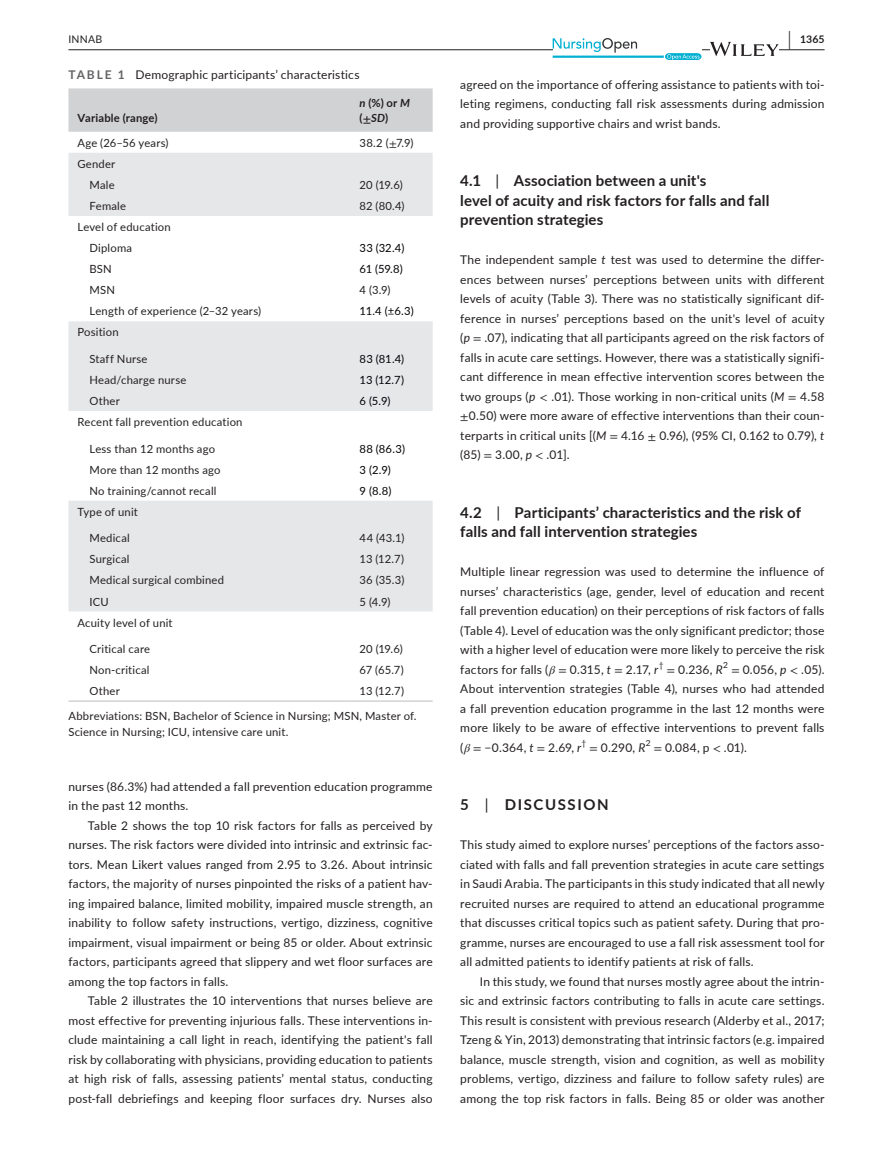
<style>
.page{position:relative;width:893px;height:1174px;background:#fff}
.page>*{position:absolute;margin:0;border:0;box-sizing:border-box;transform-origin:0 0}
.t1{font:700 15px/19.5px "Lato";letter-spacing:.01em;color:#231f20}
.t2{font:700 15px "Lato";letter-spacing:.11em;color:#231f20}
.t3{font:12px/19.5px "Lato";letter-spacing:.015em;color:#231f20;text-align:justify}
.t4{font:11.25px/21px "Lato";letter-spacing:.015em;color:#231f20}
.t5{font:11.25px "Lato";color:#010205}
.t6{font:700 11.25px/15.8px "Lato";letter-spacing:.02em;color:#231f20}
.t7{font:10.5px "Lato";letter-spacing:.02em;color:#231f20}
.t8{font:700 10.5px "Lato";color:#231f20}
.t9{font:8.4px "Lato";color:#231f20}
.s1{font-size:19.5px}
.s2{font-weight:700;color:#636366}
.s3{font-style:italic}
.s4{font-family:"STIX"}
.s5{font-weight:400}
.s6{font-family:"STIX";font-style:italic}
</style>
<div class="page">
<hr style="left:68px;top:49px;width:756px;height:1px;background:#231f20">
<svg style="left:553px;top:38px;width:148px;height:22px"></svg>
<svg style="left:710px;top:42px;width:69px;height:14px"></svg>
<div style="left:68px;top:88px;width:365px;height:44px;background:#d1d2d4"></div>
<svg style="left:68px;top:153px;width:365px;height:458px;fill:#e6e7e9"></svg>
<hr style="left:68px;top:700px;width:283px;height:2px;background:#d1d2d4">
<hr style="left:351px;top:700px;width:82px;height:2px;background:#d1d2d4">
<p class="t7" style="left:68px;top:31px;width:35px">INNAB</p>
<p class="t8" style="left:789px;top:31px;width:37px"><span class="s1">|</span> 1365</p>
<p class="t3" style="left:68px;top:64px;width:293px"><span class="s2">TABLE 1</span> Demographic participants’ characteristics</p>
<p class="t6" style="left:77px;top:110px;width:82px">Variable (range)</p>
<p class="t6" style="left:360px;top:94px;width:52px"><span class="s3">n</span> (%) or <span class="s3">M </span>(<span class="s4">±</span><span class="s3">SD</span>)</p>
<p class="t4" style="left:77px;top:132px;width:93px">Age (26–56 years)</p>
<p class="t4" style="left:360px;top:132px;width:55px">38.2 (<span class="s4">±</span>7.9)</p>
<p class="t4" style="left:77px;top:153px;width:39px;text-align:right">Gender<br>Male</p>
<p class="t4" style="left:360px;top:174px;width:45px">20 (19.6)</p>
<p class="t4" style="left:89px;top:195px;width:38px">Female</p>
<p class="t4" style="left:360px;top:195px;width:46px">82 (80.4)</p>
<p class="t4" style="left:89px;top:216px;width:83px;text-indent:-12px">Level of education<br>Diploma</p>
<p class="t5" style="left:360px;top:240px;width:46px">33 (32.4)</p>
<p class="t4" style="left:89px;top:258px;width:24px">BSN</p>
<p class="t5" style="left:360px;top:261px;width:45px">61 (59.8)</p>
<p class="t4" style="left:89px;top:279px;width:27px">MSN</p>
<p class="t4" style="left:360px;top:279px;width:33px">4 (3.9)</p>
<p class="t4" style="left:89px;top:300px;width:173px">Length of experience (2–32 years)</p>
<p class="t5" style="left:360px;top:303px;width:56px">11.4 (±6.3)</p>
<p class="t4" style="left:77px;top:321px;width:43px">Position</p>
<p class="t4" style="left:89px;top:348px;width:60px">Staff Nurse</p>
<p class="t5" style="left:360px;top:351px;width:46px">83 (81.4)</p>
<p class="t4" style="left:89px;top:369px;width:98px">Head/charge nurse</p>
<p class="t5" style="left:360px;top:372px;width:46px">13 (12.7)</p>
<p class="t4" style="left:89px;top:390px;width:32px">Other</p>
<p class="t5" style="left:360px;top:393px;width:32px">6 (5.9)</p>
<p class="t4" style="left:77px;top:411px;width:167px">Recent fall prevention education</p>
<p class="t4" style="left:89px;top:437px;width:127px">Less than 12 months ago</p>
<p class="t5" style="left:360px;top:440px;width:47px">88 (86.3)</p>
<p class="t4" style="left:89px;top:458px;width:132px">More than 12 months ago</p>
<p class="t5" style="left:360px;top:461px;width:33px">3 (2.9)</p>
<p class="t4" style="left:89px;top:479px;width:129px">No training/cannot recall</p>
<p class="t5" style="left:360px;top:482px;width:33px">9 (8.8)</p>
<p class="t4" style="left:77px;top:501px;width:62px">Type of unit</p>
<p class="t4" style="left:89px;top:527px;width:42px">Medical</p>
<p class="t4" style="left:360px;top:527px;width:46px">44 (43.1)</p>
<p class="t4" style="left:89px;top:548px;width:42px">Surgical</p>
<p class="t4" style="left:360px;top:548px;width:46px">13 (12.7)</p>
<p class="t4" style="left:89px;top:569px;width:136px">Medical surgical combined</p>
<p class="t4" style="left:360px;top:569px;width:46px">36 (35.3)</p>
<p class="t4" style="left:89px;top:590px;width:21px">ICU</p>
<p class="t4" style="left:360px;top:590px;width:32px">5 (4.9)</p>
<p class="t4" style="left:77px;top:611px;width:97px">Acuity level of unit</p>
<p class="t4" style="left:89px;top:638px;width:62px">Critical care</p>
<p class="t4" style="left:360px;top:638px;width:45px">20 (19.6)</p>
<p class="t4" style="left:89px;top:659px;width:62px">Non-critical</p>
<p class="t4" style="left:360px;top:659px;width:46px">67 (65.7)</p>
<p class="t4" style="left:89px;top:680px;width:32px">Other</p>
<p class="t4" style="left:360px;top:680px;width:46px">13 (12.7)</p>
<p class="t4" style="left:68px;top:707px;width:350px;line-height:15.8px">Abbreviations: BSN, Bachelor of Science in Nursing; MSN, Master of.<br>Science in Nursing; ICU, intensive care unit.</p>
<p class="t3" style="left:68px;top:776px;width:366px">nurses (86.3%) had attended a fall prevention education programme in the past 12 months.</p>
<p class="t3" style="left:68px;top:815px;width:366px;text-indent:20px">Table 2 shows the top 10 risk factors for falls as perceived by nurses. The risk factors were divided into intrinsic and extrinsic fac&shy;tors. Mean Likert values ranged from 2.95 to 3.26. About intrinsic factors, the majority of nurses pinpointed the risks of a patient hav&shy;ing impaired balance, limited mobility, impaired muscle strength, an inability to follow safety instructions, vertigo, dizziness, cognitive impairment, visual impairment or being 85 or older. About extrinsic factors, participants agreed that slippery and wet floor surfaces are among the top factors in falls.</p>
<p class="t3" style="left:68px;top:990px;width:366px;text-indent:20px">Table 2 illustrates the 10 interventions that nurses believe are most effective for preventing injurious falls. These interventions in&shy;clude maintaining a call light in reach, identifying the patient's fall risk by collaborating with physicians, providing education to patients at high risk of falls, assessing patients’ mental status, conducting post-fall debriefings and keeping floor surfaces dry. Nurses also</p>
<p class="t3" style="left:460px;top:74px;width:366px">agreed on the importance of offering assistance to patients with toi&shy;leting regimens, conducting fall risk assessments during admission and providing supportive chairs and wrist bands.</p>
<p class="t1" style="left:460px;top:170px;width:311px">4.1 <span class="s5">|</span> Association between a unit's<br>level of acuity and risk factors for falls and fall prevention strategies</p>
<p class="t3" style="left:460px;top:249px;width:366px">The independent sample <span class="s3">t</span> test was used to determine the differ&shy;ences between nurses’ perceptions between units with different levels of acuity (Table 3). There was no statistically significant dif&shy;ference in nurses’ perceptions based on the unit's level of acuity (<span class="s3">p</span> <span class="s4">=</span> .07), indicating that all participants agreed on the risk factors of falls in acute care settings. However, there was a statistically signifi&shy;cant difference in mean effective intervention scores between the two groups (<span class="s3">p</span> <span class="s4">&lt;</span> .01). Those working in non-critical units (<span class="s3">M</span> <span class="s4">=</span> 4.58 <span class="s4">±</span>0.50) were more aware of effective interventions than their coun&shy;terparts in critical units [(<span class="s3">M</span> <span class="s4">=</span> 4.16 <span class="s4">±</span> 0.96), (95% CI, 0.162 to 0.79), <span class="s3">t </span>(85) <span class="s4">=</span> 3.00, <span class="s3">p</span> <span class="s4">&lt;</span> .01].</p>
<p class="t1" style="left:460px;top:502px;width:342px">4.2 <span class="s5">|</span> Participants’ characteristics and the risk of falls and fall intervention strategies</p>
<p class="t3" style="left:460px;top:561px;width:366px">Multiple linear regression was used to determine the influence of nurses’ characteristics (age, gender, level of education and recent fall prevention education) on their perceptions of risk factors of falls (Table 4). Level of education was the only significant predictor; those with a higher level of education were more likely to perceive the risk factors for falls (<span class="s6">β</span> <span class="s4">=</span> 0.315, <span class="s3">t</span> <span class="s4">=</span> 2.17, <span class="s3">r</span></p>
<p class="t9" style="left:659px;top:659px;width:6px">†</p>
<p class="t3" style="left:667px;top:659px;width:58px"><span class="s4">=</span> 0.236, <span class="s3">R</span></p>
<p class="t9" style="left:723px;top:659px;width:6px">2</p>
<p class="t3" style="left:460px;top:659px;width:366px;text-indent:271px"><span class="s4">=</span> 0.056, <span class="s3">p</span> <span class="s4">&lt;</span> .05).<br>About intervention strategies (Table 4), nurses who had attended a fall prevention education programme in the last 12 months were more likely to be aware of effective interventions to prevent falls (<span class="s6">β</span> <span class="s4">=</span> −0.364, <span class="s3">t</span> <span class="s4">=</span> 2.69, <span class="s3">r</span></p>
<p class="t9" style="left:582px;top:737px;width:6px">†</p>
<p class="t3" style="left:590px;top:737px;width:57px"><span class="s4">=</span> 0.290, <span class="s3">R</span></p>
<p class="t9" style="left:646px;top:737px;width:6px">2</p>
<p class="t3" style="left:654px;top:737px;width:95px"><span class="s4">=</span> 0.084, p <span class="s4">&lt;</span> .01).</p>
<p class="t2" style="left:460px;top:794px;width:150px">5 <span class="s5">|</span> DISCUSSION</p>
<p class="t3" style="left:460px;top:834px;width:366px">This study aimed to explore nurses’ perceptions of the factors asso&shy;ciated with falls and fall prevention strategies in acute care settings in Saudi Arabia. The participants in this study indicated that all newly recruited nurses are required to attend an educational programme that discusses critical topics such as patient safety. During that pro&shy;gramme, nurses are encouraged to use a fall risk assessment tool for all admitted patients to identify patients at risk of falls.</p>
<p class="t3" style="left:460px;top:971px;width:366px;text-indent:20px">In this study, we found that nurses mostly agree about the intrin&shy;sic and extrinsic factors contributing to falls in acute care settings.<br>This result is consistent with previous research (Alderby et al., 2017; Tzeng &amp; Yin, 2013) demonstrating that intrinsic factors (e.g. impaired balance, muscle strength, vision and cognition, as well as mobility problems, vertigo, dizziness and failure to follow safety rules) are among the top risk factors in falls. Being 85 or older was another</p>
</div>
